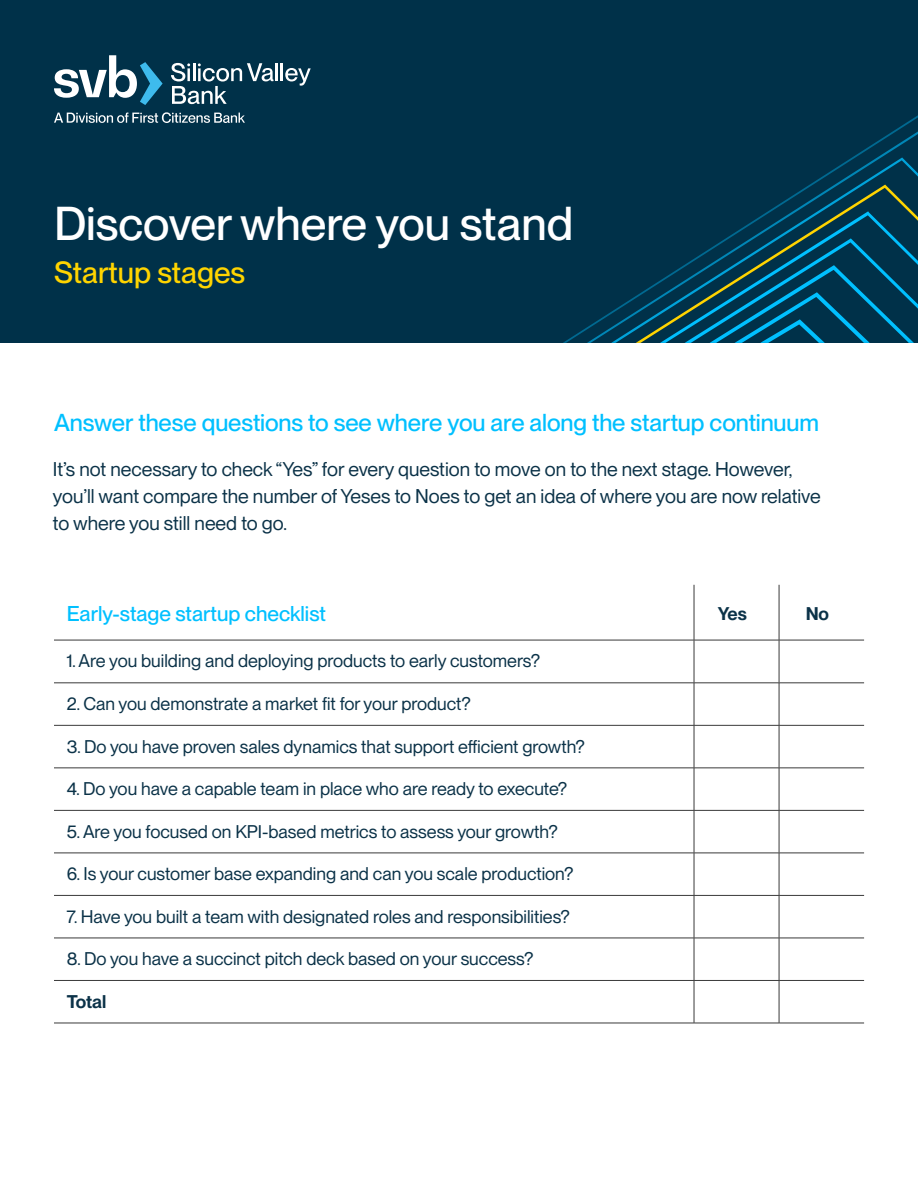
<style>
.page{position:relative;width:918px;height:1188px;background:#fff}
.page>*{position:absolute;margin:0;border:0;box-sizing:border-box;transform-origin:0 0}
.t1{font:500 46.5px "SVB Neue Montreal";color:#fff}
.t2{font:500 30px "SVB Neue Montreal";color:#ffd400}
.t3{font:500 24px "SVB Neue Montreal";letter-spacing:-.005em;color:#00c0ff}
.t4{font:500 21px "SVB Neue Montreal";color:#00c0ff}
.t5{font:19.5px/27px "SVB Neue Montreal";color:#0b3248}
.t6{font:18px "SVB Neue Montreal";color:#0b3248}
.t7{font:600 18px "SVB Neue Montreal";letter-spacing:-.01em;color:#0b3248}
</style>
<div class="page">
<div style="left:0;top:0;width:918px;height:343px;background:#003149"></div>
<svg style="left:171px;top:63px;width:140px;height:41px"></svg>
<svg style="left:54px;top:55px;width:109px;height:50px"></svg>
<svg style="left:54px;top:112px;width:191px;height:11px"></svg>
<svg style="left:587px;top:131px;width:331px;height:212px"></svg>
<svg style="left:611px;top:157px;width:307px;height:186px"></svg>
<svg style="left:636px;top:185px;width:282px;height:158px"></svg>
<svg style="left:660px;top:211px;width:258px;height:132px"></svg>
<hr style="left:54px;top:640px;width:640px;height:1px;background:#3a3a3a">
<hr style="left:54px;top:683px;width:640px;height:1px;background:#3a3a3a">
<hr style="left:54px;top:725px;width:640px;height:1px;background:#3a3a3a">
<hr style="left:54px;top:768px;width:640px;height:1px;background:#3a3a3a">
<hr style="left:54px;top:810px;width:640px;height:1px;background:#3a3a3a">
<hr style="left:54px;top:853px;width:640px;height:1px;background:#3a3a3a">
<hr style="left:54px;top:895px;width:640px;height:1px;background:#3a3a3a">
<hr style="left:54px;top:938px;width:640px;height:1px;background:#3a3a3a">
<hr style="left:54px;top:980px;width:640px;height:1px;background:#3a3a3a">
<hr style="left:54px;top:1023px;width:640px;height:1px;background:#3a3a3a">
<hr style="left:779px;top:585px;width:1px;height:55px;background:#3a3a3a">
<hr style="left:779px;top:640px;width:85px;height:1px;background:#3a3a3a">
<hr style="left:779px;top:640px;width:1px;height:43px;background:#3a3a3a">
<hr style="left:779px;top:683px;width:85px;height:1px;background:#3a3a3a">
<hr style="left:779px;top:683px;width:1px;height:42px;background:#3a3a3a">
<hr style="left:779px;top:725px;width:85px;height:1px;background:#3a3a3a">
<hr style="left:779px;top:726px;width:1px;height:42px;background:#3a3a3a">
<hr style="left:779px;top:768px;width:85px;height:1px;background:#3a3a3a">
<hr style="left:779px;top:768px;width:1px;height:42px;background:#3a3a3a">
<hr style="left:779px;top:810px;width:85px;height:1px;background:#3a3a3a">
<hr style="left:779px;top:811px;width:1px;height:42px;background:#3a3a3a">
<hr style="left:779px;top:853px;width:85px;height:1px;background:#3a3a3a">
<hr style="left:779px;top:853px;width:1px;height:42px;background:#3a3a3a">
<hr style="left:779px;top:895px;width:85px;height:1px;background:#3a3a3a">
<hr style="left:779px;top:896px;width:1px;height:42px;background:#3a3a3a">
<hr style="left:779px;top:938px;width:85px;height:1px;background:#3a3a3a">
<hr style="left:779px;top:938px;width:1px;height:42px;background:#3a3a3a">
<hr style="left:779px;top:980px;width:85px;height:1px;background:#3a3a3a">
<hr style="left:779px;top:981px;width:1px;height:42px;background:#3a3a3a">
<hr style="left:779px;top:1023px;width:85px;height:1px;background:#3a3a3a">
<hr style="left:694px;top:585px;width:1px;height:55px;background:#3a3a3a">
<hr style="left:694px;top:640px;width:85px;height:1px;background:#3a3a3a">
<hr style="left:694px;top:640px;width:1px;height:43px;background:#3a3a3a">
<hr style="left:694px;top:683px;width:85px;height:1px;background:#3a3a3a">
<hr style="left:694px;top:683px;width:1px;height:42px;background:#3a3a3a">
<hr style="left:694px;top:725px;width:85px;height:1px;background:#3a3a3a">
<hr style="left:694px;top:726px;width:1px;height:42px;background:#3a3a3a">
<hr style="left:694px;top:768px;width:85px;height:1px;background:#3a3a3a">
<hr style="left:694px;top:768px;width:1px;height:42px;background:#3a3a3a">
<hr style="left:694px;top:810px;width:85px;height:1px;background:#3a3a3a">
<hr style="left:694px;top:811px;width:1px;height:42px;background:#3a3a3a">
<hr style="left:694px;top:853px;width:85px;height:1px;background:#3a3a3a">
<hr style="left:694px;top:853px;width:1px;height:42px;background:#3a3a3a">
<hr style="left:694px;top:895px;width:85px;height:1px;background:#3a3a3a">
<hr style="left:694px;top:896px;width:1px;height:42px;background:#3a3a3a">
<hr style="left:694px;top:938px;width:85px;height:1px;background:#3a3a3a">
<hr style="left:694px;top:938px;width:1px;height:42px;background:#3a3a3a">
<hr style="left:694px;top:980px;width:85px;height:1px;background:#3a3a3a">
<hr style="left:694px;top:981px;width:1px;height:42px;background:#3a3a3a">
<hr style="left:694px;top:1023px;width:85px;height:1px;background:#3a3a3a">
<h1 class="t1" style="left:54px;top:196px;width:521px">Discover where you stand</h1>
<h2 class="t2" style="left:54px;top:254px;width:193px">Startup stages</h2>
<h3 class="t3" style="left:54px;top:409px;width:767px">Answer these questions to see where you are along the startup continuum</h3>
<p class="t5" style="left:53px;top:455px;width:769px">It’s not necessary to check “Yes” for every question to move on to the next stage. However, you’ll want compare the number of Yeses to Noes to get an idea of where you are now relative to where you still need to go.</p>
<p class="t4" style="left:67px;top:601px;width:261px">Early-stage startup checklist</p>
<p class="t7" style="left:718px;top:602px;width:31px">Yes</p>
<p class="t7" style="left:806px;top:602px;width:25px">No</p>
<p class="t6" style="left:67px;top:650px;width:475px">1. Are you building and deploying products to early customers?</p>
<p class="t6" style="left:67px;top:693px;width:405px">2. Can you demonstrate a market fit for your product?</p>
<p class="t6" style="left:67px;top:736px;width:520px">3. Do you have proven sales dynamics that support efficient growth?</p>
<p class="t6" style="left:67px;top:778px;width:502px">4. Do you have a capable team in place who are ready to execute?</p>
<p class="t6" style="left:67px;top:821px;width:492px">5. Are you focused on KPI-based metrics to assess your growth?</p>
<p class="t6" style="left:67px;top:863px;width:508px">6. Is your customer base expanding and can you scale production?</p>
<p class="t6" style="left:67px;top:906px;width:505px">7. Have you built a team with designated roles and responsibilities?</p>
<p class="t6" style="left:67px;top:948px;width:468px">8. Do you have a succinct pitch deck based on your success?</p>
<p class="t7" style="left:67px;top:990px;width:41px">Total</p>
</div>
